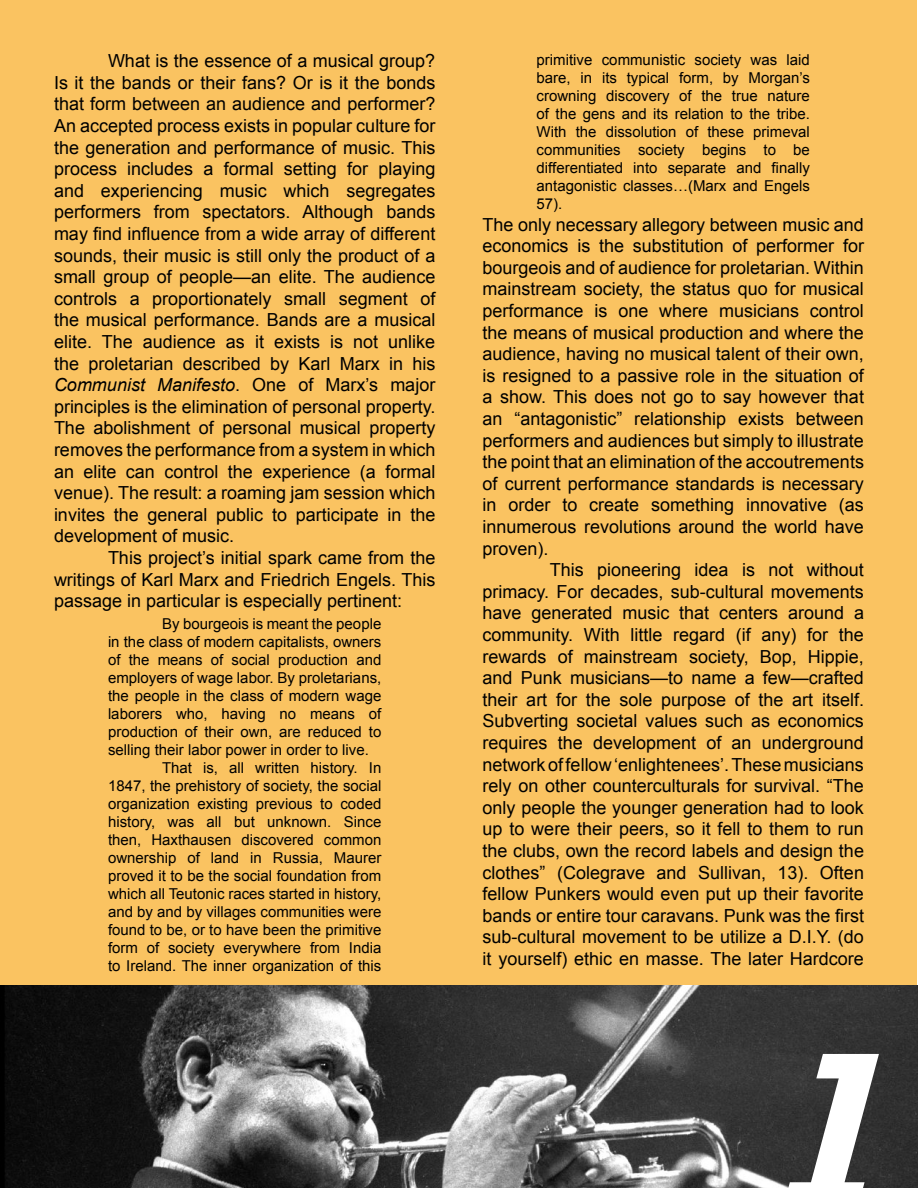
<style>
.page{position:relative;width:918px;height:1188px;background:#fff}
.page>*{position:absolute;margin:0;border:0;box-sizing:border-box;transform-origin:0 0}
.t1{font:italic 700 225px "Rockwell";color:#fff}
.t2{font:18px/21.6px "Arial";color:#000;text-align:justify}
.t3{font:15px/18px "Arial";color:#000;text-align:justify}
.s1{font-style:italic}
</style>
<div class="page">
<div style="left:1px;top:1px;width:916px;height:1186px;background:#fac361"></div>
<img style="left:0;top:986px;width:918px;height:202px">
<p class="t2" style="left:54px;top:50px;width:383px;text-indent:54px">What is the essence of a musical group?<br>Is it the bands or their fans? Or is it the bonds that form between an audience and performer?<br>An accepted process exists in popular culture for the generation and performance of music. This process includes a formal setting for playing and experiencing music which segregates performers from spectators. Although bands may find influence from a wide array of different sounds, their music is still only the product of a small group of people—an elite. The audience controls a proportionately small segment of the musical performance. Bands are a musical elite. The audience as it exists is not unlike the proletarian described by Karl Marx in his <span class="s1">Communist Manifesto</span>. One of Marx’s major principles is the elimination of personal property.<br>The abolishment of personal musical property removes the performance from a system in which an elite can control the experience (a formal venue). The result: a roaming jam session which invites the general public to participate in the development of music.</p>
<p class="t2" style="left:54px;top:547px;width:383px;text-indent:54px">This project’s initial spark came from the writings of Karl Marx and Friedrich Engels. This passage in particular is especially pertinent:</p>
<p class="t3" style="left:162px;top:614px;width:221px">By bourgeois is meant the people</p>
<p class="t3" style="left:108px;top:632px;width:275px">in the class of modern capitalists, owners</p>
<p class="t3" style="left:108px;top:650px;width:275px">of the means of social production and</p>
<p class="t3" style="left:108px;top:668px;width:275px">employers of wage labor. By proletarians,</p>
<p class="t3" style="left:108px;top:686px;width:275px">the people in the class of modern wage</p>
<p class="t3" style="left:108px;top:704px;width:275px">laborers who, having no means of</p>
<p class="t3" style="left:108px;top:722px;width:275px">production of their own, are reduced to</p>
<p class="t3" style="left:108px;top:740px;width:262px">selling their labor power in order to live.</p>
<p class="t3" style="left:162px;top:758px;width:221px">That is, all written history. In</p>
<p class="t3" style="left:108px;top:776px;width:275px">1847, the prehistory of society, the social</p>
<p class="t3" style="left:108px;top:794px;width:275px">organization existing previous to coded</p>
<p class="t3" style="left:108px;top:812px;width:275px">history, was all but unknown. Since</p>
<p class="t3" style="left:108px;top:830px;width:275px">then, Haxthausen discovered common</p>
<p class="t3" style="left:108px;top:848px;width:275px">ownership of land in Russia, Maurer</p>
<p class="t3" style="left:108px;top:866px;width:275px">proved it to be the social foundation from</p>
<p class="t3" style="left:108px;top:884px;width:275px">which all Teutonic races started in history,</p>
<p class="t3" style="left:108px;top:902px;width:275px">and by and by villages communities were</p>
<p class="t3" style="left:108px;top:920px;width:275px">found to be, or to have been the primitive</p>
<p class="t3" style="left:108px;top:938px;width:275px">form of society everywhere from India</p>
<p class="t3" style="left:108px;top:956px;width:275px">to Ireland. The inner organization of this</p>
<p class="t3" style="left:537px;top:51px;width:275px">primitive communistic society was laid bare, in its typical form, by Morgan’s crowning discovery of the true nature of the gens and its relation to the tribe.<br>With the dissolution of these primeval communities society begins to be differentiated into separate and finally antagonistic classes…(Marx and Engels 57).</p>
<p class="t2" style="left:483px;top:213px;width:383px">The only necessary allegory between music and economics is the substitution of performer for bourgeois and of audience for proletarian. Within mainstream society, the status quo for musical performance is one where musicians control the means of musical production and where the audience, having no musical talent of their own, is resigned to a passive role in the situation of a show. This does not go to say however that an “antagonistic” relationship exists between performers and audiences but simply to illustrate the point that an elimination of the accoutrements of current performance standards is necessary in order to create something innovative (as innumerous revolutions around the world have proven).</p>
<p class="t2" style="left:483px;top:559px;width:383px;text-indent:67px">This pioneering idea is not without primacy. For decades, sub-cultural movements have generated music that centers around a community. With little regard (if any) for the rewards of mainstream society, Bop, Hippie, and Punk musicians—to name a few—crafted their art for the sole purpose of the art itself.<br>Subverting societal values such as economics requires the development of an underground network of fellow ‘enlightenees’. These musicians rely on other counterculturals for survival. “The only people the younger generation had to look up to were their peers, so it fell to them to run the clubs, own the record labels and design the clothes” (Colegrave and Sullivan, 13). Often fellow Punkers would even put up their favorite bands or entire tour caravans. Punk was the first sub-cultural movement to be utilize a D.I.Y. (do it yourself) ethic en masse. The later Hardcore</p>
<h1 class="t1" style="left:758px;top:995px;width:199px">1</h1>
</div>
